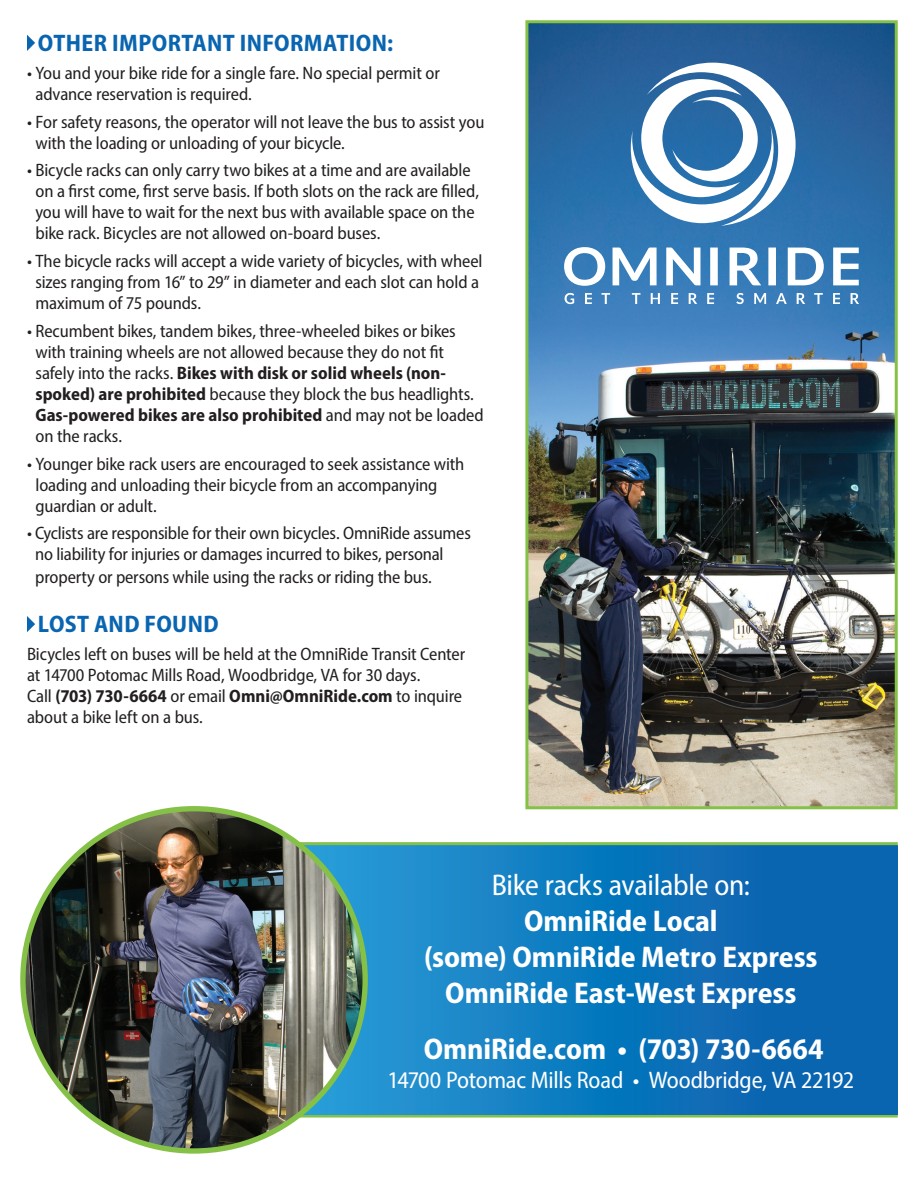
<style>
.page{position:relative;width:918px;height:1188px;background:#fff}
.page>*{position:absolute;margin:0;border:0;box-sizing:border-box;transform-origin:0 0}
.t1{font:700 semi-condensed 30px/36px "Myriad Pro";letter-spacing:-.005em;color:#fff;text-align:center}
.t2{font:semi-condensed 30px "Myriad Pro";letter-spacing:-.01em;color:#fff}
.t3{font:semi-condensed 24px "Myriad Pro";letter-spacing:-.01em;color:#fff}
.t4{font:700 semi-condensed 24px "Myriad Pro";letter-spacing:.015em;color:#0a65b1}
.t5{font:semi-condensed 18px/21px "Myriad Pro";letter-spacing:-.01em;color:#231f20}
.s1{font-weight:700}
</style>
<div class="page">
<svg style="left:27px;top:35px;width:8px;height:16px"></svg>
<svg style="left:27px;top:616px;width:8px;height:16px"></svg>
<hr style="left:144px;top:1115px;width:754px;height:3px;background:#84c146">
<svg style="left:300px;top:845px;width:598px;height:270px;background:#1178bc"></svg>
<hr style="left:133px;top:842px;width:765px;height:3px;background:#84c146">
<img style="left:23px;top:809px;width:342px;height:342px;border-radius:171px">
<img style="left:529px;top:24px;width:365px;height:781px">
<div style="left:525px;top:20px;width:373px;height:789px;border:3px solid #84c146"></div>
<svg style="left:631px;top:63px;width:165px;height:163px"></svg>
<svg style="left:564px;top:247px;width:154px;height:39px"></svg>
<svg style="left:730px;top:248px;width:129px;height:37px"></svg>
<svg style="left:565px;top:293px;width:294px;height:11px;background:#6499c9"></svg>
<h2 class="t4" style="left:38px;top:27px;width:357px">OTHER IMPORTANT INFORMATION:</h2>
<p class="t5" style="left:35px;top:62px;width:406px;text-indent:-8px">• You and your bike ride for a single fare. No special permit or advance reservation is required.</p>
<p class="t5" style="left:35px;top:111px;width:450px;text-indent:-8px">• For safety reasons, the operator will not leave the bus to assist you with the loading or unloading of your bicycle.</p>
<p class="t5" style="left:35px;top:160px;width:445px;text-indent:-8px">• Bicycle racks can only carry two bikes at a time and are available on a first come, first serve basis. If both slots on the rack are filled, you will have to wait for the next bus with available space on the bike rack. Bicycles are not allowed on-board buses.</p>
<p class="t5" style="left:35px;top:250px;width:449px;text-indent:-8px">• The bicycle racks will accept a wide variety of bicycles, with wheel sizes ranging from 16” to 29” in diameter and each slot can hold a maximum of 75 pounds.</p>
<p class="t5" style="left:35px;top:320px;width:450px;text-indent:-8px">• Recumbent bikes, tandem bikes, three-wheeled bikes or bikes with training wheels are not allowed because they do not fit safely into the racks. <span class="s1">Bikes with disk or solid wheels (non&shy;spoked) are prohibited</span> because they block the bus headlights.<br><span class="s1">Gas-powered bikes are also prohibited</span> and may not be loaded on the racks.</p>
<p class="t5" style="left:35px;top:453px;width:431px;text-indent:-8px">• Younger bike rack users are encouraged to seek assistance with loading and unloading their bicycle from an accompanying guardian or adult.</p>
<p class="t5" style="left:35px;top:522px;width:437px;line-height:21.8px;text-indent:-8px">• Cyclists are responsible for their own bicycles. OmniRide assumes no liability for injuries or damages incurred to bikes, personal property or persons while using the racks or riding the bus.</p>
<h2 class="t4" style="left:38px;top:609px;width:182px">LOST AND FOUND</h2>
<p class="t5" style="left:27px;top:643px;width:440px">Bicycles left on buses will be held at the OmniRide Transit Center at 14700 Potomac Mills Road, Woodbridge, VA for 30 days.<br>Call <span class="s1">(703) 730-6664</span> or email <span class="s1">Omni@OmniRide.com</span> to inquire about a bike left on a bus.</p>
<h1 class="t2" style="left:492px;top:866px;width:260px">Bike racks available on:</h1>
<h1 class="t1" style="left:424px;top:902px;width:395px">OmniRide Local<br>(some) OmniRide Metro Express<br>OmniRide East-West Express</h1>
<h1 class="t1" style="left:424px;top:1030px;width:401px">OmniRide.com • (703) 730-6664</h1>
<h2 class="t3" style="left:387px;top:1065px;width:468px">14700 Potomac Mills Road • Woodbridge, VA 22192</h2>
</div>
